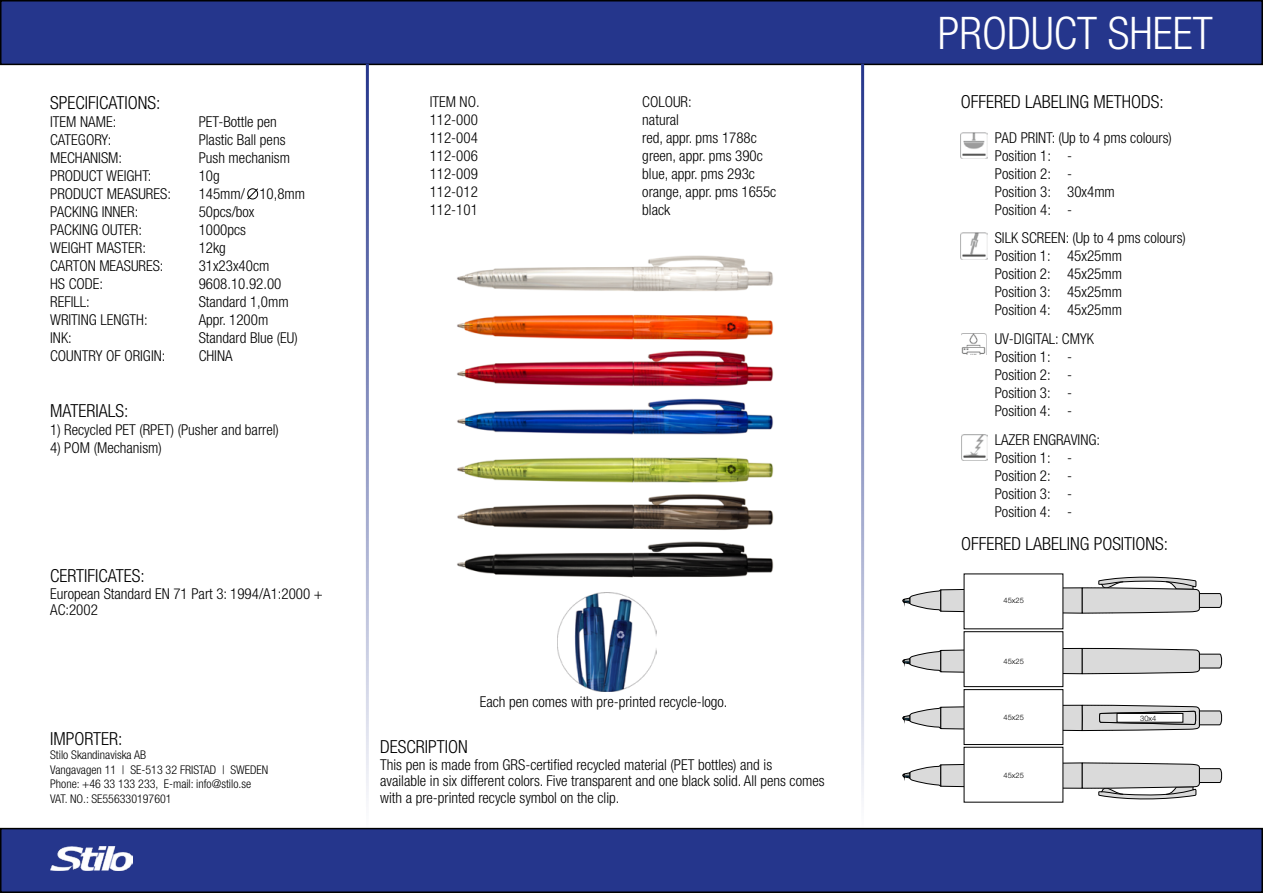
<style>
.page{position:relative;width:1263px;height:893px;background:#fff}
.page>*{position:absolute;margin:0;border:0;box-sizing:border-box;transform-origin:0 0}
.t1{font:300 condensed 45px "Helvetica Neue LT Pro";color:#fff}
.t2{font:300 condensed 18px "Helvetica Neue LT Pro";color:#000}
.t3{font:300 condensed 15px/18px "Helvetica Neue LT Pro";color:#000}
.t4{font:300 condensed 12px/14.4px "Helvetica Neue LT Pro";color:#000}
.t5{font:300 7.5px "Helvetica Neue LT Pro";color:#000}
</style>
<div class="page">
<svg style="left:902px;top:576px;width:321px;height:37px"></svg>
<svg style="left:902px;top:648px;width:321px;height:26px;background:#cacaca"></svg>
<svg style="left:902px;top:763px;width:321px;height:37px"></svg>
<svg style="left:902px;top:705px;width:321px;height:26px"></svg>
<div style="left:1117px;top:713px;width:66px;height:9px;background:#fff;border:1px solid #000"></div>
<div style="left:964px;top:631px;width:99px;height:56px;background:#fff;border:1px solid #000"></div>
<div style="left:964px;top:574px;width:99px;height:55px;background:#fff"></div>
<div style="left:964px;top:747px;width:99px;height:55px;background:#fff"></div>
<div style="left:964px;top:689px;width:99px;height:56px;background:#fff;border:1px solid #000"></div>
<div style="left:1px;top:1px;width:1261px;height:63px;background:#25368c"></div>
<div style="left:0;top:0;width:1263px;height:65px;border:2px solid #000"></div>
<div style="left:1px;top:829px;width:1261px;height:63px;background:#25368c"></div>
<div style="left:0;top:828px;width:1263px;height:65px;border:2px solid #000"></div>
<img style="left:961px;top:132px;width:26px;height:27px">
<img style="left:961px;top:233px;width:26px;height:26px">
<img style="left:961px;top:434px;width:26px;height:26px">
<img style="left:961px;top:333px;width:26px;height:21px">
<svg style="left:247px;top:188px;width:12px;height:12px"></svg>
<div style="left:247px;top:188px;width:11px;height:11px;border:1px solid #000;border-radius:50%"></div>
<hr style="left:861px;top:64px;width:3px;height:764px;background:#25368c">
<hr style="left:366px;top:64px;width:3px;height:764px;background:#25368c">
<img style="left:50px;top:846px;width:83px;height:25px">
<img style="left:457px;top:255px;width:317px;height:323px">
<img style="left:558px;top:592px;width:99px;height:100px">
<p class="t2" style="left:50px;top:92px;width:112px">SPECIFICATIONS:</p>
<p class="t3" style="left:50px;top:113px;width:68px">ITEM NAME:</p>
<p class="t3" style="left:199px;top:113px;width:80px">PET-Bottle pen</p>
<p class="t3" style="left:50px;top:131px;width:63px">CATEGORY:</p>
<p class="t3" style="left:199px;top:131px;width:88px">Plastic Ball pens</p>
<p class="t3" style="left:50px;top:149px;width:73px">MECHANISM:</p>
<p class="t3" style="left:199px;top:149px;width:93px">Push mechanism</p>
<p class="t3" style="left:50px;top:167px;width:103px">PRODUCT WEIGHT:</p>
<p class="t3" style="left:199px;top:167px;width:23px">10g</p>
<p class="t3" style="left:50px;top:185px;width:122px">PRODUCT MEASURES:</p>
<p class="t3" style="left:199px;top:185px;width:108px">145mm/ 10,8mm</p>
<p class="t3" style="left:50px;top:203px;width:90px">PACKING INNER:</p>
<p class="t3" style="left:199px;top:203px;width:57px">50pcs/box</p>
<p class="t3" style="left:50px;top:221px;width:93px">PACKING OUTER:</p>
<p class="t3" style="left:199px;top:221px;width:49px">1000pcs</p>
<p class="t3" style="left:50px;top:239px;width:97px">WEIGHT MASTER:</p>
<p class="t3" style="left:199px;top:239px;width:29px">12kg</p>
<p class="t3" style="left:50px;top:257px;width:115px">CARTON MEASURES:</p>
<p class="t3" style="left:199px;top:257px;width:72px">31x23x40cm</p>
<p class="t3" style="left:50px;top:275px;width:55px">HS CODE:</p>
<p class="t3" style="left:199px;top:275px;width:84px">9608.10.92.00</p>
<p class="t3" style="left:50px;top:293px;width:41px">REFILL:</p>
<p class="t3" style="left:199px;top:293px;width:91px">Standard 1,0mm</p>
<p class="t3" style="left:50px;top:311px;width:99px">WRITING LENGTH:</p>
<p class="t3" style="left:199px;top:311px;width:71px">Appr. 1200m</p>
<p class="t3" style="left:50px;top:329px;width:23px">INK:</p>
<p class="t3" style="left:199px;top:329px;width:101px">Standard Blue (EU)</p>
<p class="t3" style="left:50px;top:347px;width:117px">COUNTRY OF ORIGIN:</p>
<p class="t3" style="left:199px;top:347px;width:35px">CHINA</p>
<p class="t2" style="left:50px;top:400px;width:80px">MATERIALS:</p>
<p class="t3" style="left:50px;top:420px;width:230px">1) Recycled PET (RPET) (Pusher and barrel)</p>
<p class="t3" style="left:50px;top:438px;width:113px">4) POM (Mechanism)</p>
<p class="t2" style="left:50px;top:566px;width:96px">CERTIFICATES:</p>
<p class="t3" style="left:50px;top:585px;width:274px;line-height:16.5px">European Standard EN 71 Part 3: 1994/A1:2000 +<br>AC:2002</p>
<p class="t2" style="left:50px;top:728px;width:74px">IMPORTER:</p>
<p class="t4" style="left:50px;top:748px;width:220px">Stilo Skandinaviska AB<br>Vangavagen 11 | SE-513 32 FRISTAD | SWEDEN Phone: +46 33 133 233, E-mail: info@stilo.se VAT. NO.: SE556330197601</p>
<p class="t3" style="left:430px;top:92px;width:51px">ITEM NO.</p>
<p class="t3" style="left:642px;top:92px;width:51px">COLOUR:</p>
<p class="t3" style="left:430px;top:110px;width:50px">112-000</p>
<p class="t3" style="left:642px;top:110px;width:38px">natural</p>
<p class="t3" style="left:430px;top:128px;width:50px">112-004</p>
<p class="t3" style="left:642px;top:128px;width:116px">red, appr. pms 1788c</p>
<p class="t3" style="left:430px;top:146px;width:50px">112-006</p>
<p class="t3" style="left:642px;top:146px;width:122px">green, appr. pms 390c</p>
<p class="t3" style="left:430px;top:164px;width:50px">112-009</p>
<p class="t3" style="left:642px;top:164px;width:114px">blue, appr. pms 293c</p>
<p class="t3" style="left:430px;top:182px;width:50px">112-012</p>
<p class="t3" style="left:642px;top:182px;width:136px">orange, appr. pms 1655c</p>
<p class="t3" style="left:430px;top:200px;width:50px">112-101</p>
<p class="t3" style="left:642px;top:200px;width:30px">black</p>
<p class="t3" style="left:480px;top:693px;width:249px">Each pen comes with pre-printed recycle-logo.</p>
<p class="t2" style="left:380px;top:736px;width:89px">DESCRIPTION</p>
<p class="t3" style="left:380px;top:756px;width:446px;line-height:16.5px">This pen is made from GRS-certified recycled material (PET bottles) and is<br>available in six different colors. Five transparent and one black solid. All pens comes with a pre-printed recycle symbol on the clip.</p>
<h1 class="t1" style="left:938px;top:7px;width:276px">PRODUCT SHEET</h1>
<p class="t2" style="left:961px;top:91px;width:204px">OFFERED LABELING METHODS:</p>
<p class="t3" style="left:995px;top:128px;width:179px">PAD PRINT: (Up to 4 pms colours)<br>Position 1: -<br>Position 2: -<br>Position 3: 30x4mm<br>Position 4: -</p>
<p class="t3" style="left:995px;top:229px;width:193px">SILK SCREEN: (Up to 4 pms colours)<br>Position 1: 45x25mm<br>Position 2: 45x25mm<br>Position 3: 45x25mm<br>Position 4: 45x25mm</p>
<p class="t3" style="left:995px;top:330px;width:101px">UV-DIGITAL: CMYK<br>Position 1: -<br>Position 2: -<br>Position 3: -<br>Position 4: -</p>
<p class="t3" style="left:995px;top:431px;width:107px">LAZER ENGRAVING:<br>Position 1: -<br>Position 2: -<br>Position 3: -<br>Position 4: -</p>
<p class="t2" style="left:961px;top:533px;width:209px">OFFERED LABELING POSITIONS:</p>
<p class="t5" style="left:1003px;top:596px;width:22px">45x25</p>
<p class="t5" style="left:1003px;top:657px;width:22px">45x25</p>
<p class="t5" style="left:1003px;top:713px;width:22px">45x25</p>
<p class="t5" style="left:1003px;top:771px;width:22px">45x25</p>
<p class="t5" style="left:1140px;top:713px;width:18px">30x4</p>
</div>
